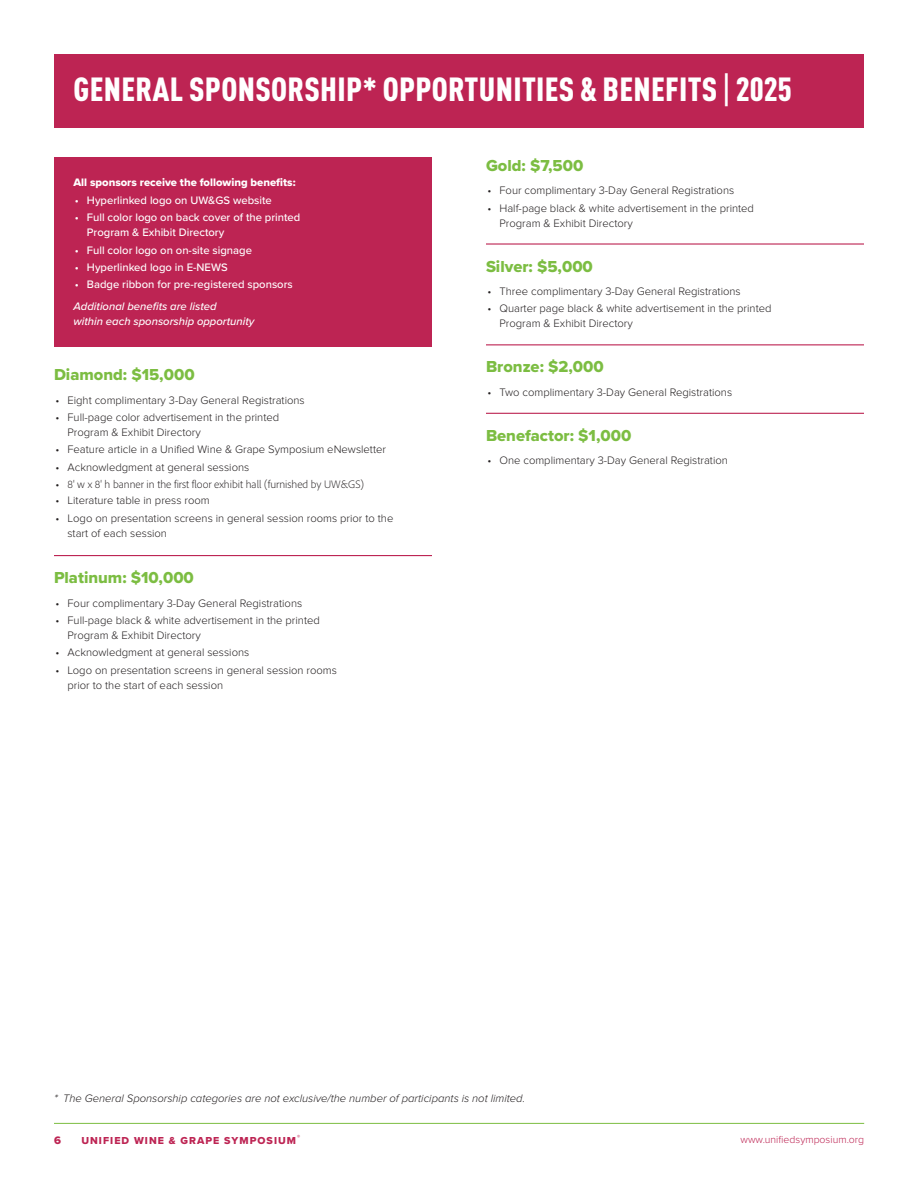
<style>
.page{position:relative;width:918px;height:1188px;background:#fff}
.page>*{position:absolute;margin:0;border:0;box-sizing:border-box;transform-origin:0 0}
.t1{font:900 condensed 33px "DINOT";letter-spacing:.01em;color:#fff}
.Subhead_Rule{font:16.5px "Proxima Nova Extrabld";color:#7cbd42}
.Subhead___No_rule{font:16.5px "Proxima Nova Extrabld";color:#7cbd42}
.t2{font:300 11.25px/15px "Proxima Nova";color:#231f20}
.t3{font:500 11.25px/15px "Proxima Nova";color:#fff}
.Asterisk_Copy{font:italic 300 11.25px "Proxima Nova";color:#231f20}
.Box_Italics{font:italic 500 11.25px/15px "Proxima Nova";color:#fff}
.t4{font:300 11.25px "Adobe Clean";color:#231f20}
.Smaller_Subhead_Reverse{font:11.25px "Proxima Nova Extrabld";color:#fff}
.t5{font:11.25px "Proxima Nova Extrabld";color:#bd2453}
.t6{font:10.5px "Proxima Nova Extrabld";letter-spacing:.1em;color:#bd2453}
.t7{font:300 10.5px "Proxima Nova";color:#bd2453}
.t8{font:6.15px "Proxima Nova Extrabld";color:#bd2453}
.s1{font-family:"DIN Condensed";font-weight:700;font-stretch:normal}
.s2{font-family:"Proxima Nova"}
</style>
<div class="page">
<hr style="left:54px;top:1123px;width:810px;height:1px;background:#7cbd42">
<div style="left:54px;top:54px;width:810px;height:73px;background:#bd2453"></div>
<div style="left:54px;top:158px;width:378px;height:189px;background:#bd2453"></div>
<hr style="left:54px;top:555px;width:378px;height:1px;background:#bd2453">
<hr style="left:486px;top:243px;width:378px;height:2px;background:#bd2453">
<hr style="left:486px;top:344px;width:378px;height:1px;background:#bd2453">
<hr style="left:486px;top:413px;width:378px;height:1px;background:#bd2453">
<p class="t1" style="left:74px;top:69px;width:720px">GENERAL SPONSORSHIP* OPPORTUNITIES &amp; BENEFITS <span class="s1">|</span> 2025</p>
<p class="Smaller_Subhead_Reverse" style="left:73px;top:174px;width:224px">All sponsors receive the following benefits:</p>
<p class="t3" style="left:75px;top:192px;width:198px">• Hyperlinked logo on UW&amp;GS website</p>
<p class="t3" style="left:87px;top:209px;width:215px;text-indent:-12px">• Full color logo on back cover of the printed<br>Program &amp; Exhibit Directory</p>
<p class="t3" style="left:75px;top:242px;width:179px">• Full color logo on on-site signage</p>
<p class="t3" style="left:75px;top:259px;width:154px">• Hyperlinked logo in E-NEWS</p>
<p class="t3" style="left:75px;top:277px;width:219px">• Badge ribbon for pre-registered sponsors</p>
<p class="Box_Italics" style="left:73px;top:298px;width:182px">Additional benefits are listed<br>within each sponsorship opportunity</p>
<p class="Subhead___No_rule" style="left:54px;top:362px;width:142px">Diamond: $15,000</p>
<p class="t2" style="left:56px;top:392px;width:251px">• Eight complimentary 3-Day General Registrations</p>
<p class="t2" style="left:68px;top:410px;width:213px;text-indent:-12px">• Full-page color advertisement in the printed<br>Program &amp; Exhibit Directory</p>
<p class="t2" style="left:56px;top:442px;width:332px">• Feature article in a Unified Wine &amp; Grape Symposium eNewsletter</p>
<p class="t2" style="left:56px;top:460px;width:195px">• Acknowledgment at general sessions</p>
<p class="t4" style="left:56px;top:477px;width:310px"><span class="s2">•</span> 8' w x 8' h banner in the first floor exhibit hall (furnished by UW&amp;GS)</p>
<p class="t2" style="left:56px;top:493px;width:156px">• Literature table in press room</p>
<p class="t2" style="left:68px;top:511px;width:327px;text-indent:-12px">• Logo on presentation screens in general session rooms prior to the start of each session</p>
<p class="Subhead_Rule" style="left:54px;top:565px;width:141px">Platinum: $10,000</p>
<p class="t2" style="left:56px;top:595px;width:248px">• Four complimentary 3-Day General Registrations</p>
<p class="t2" style="left:68px;top:613px;width:254px;text-indent:-12px">• Full-page black &amp; white advertisement in the printed<br>Program &amp; Exhibit Directory</p>
<p class="t2" style="left:56px;top:645px;width:195px">• Acknowledgment at general sessions</p>
<p class="t2" style="left:68px;top:663px;width:271px;text-indent:-12px">• Logo on presentation screens in general session rooms prior to the start of each session</p>
<p class="Subhead___No_rule" style="left:486px;top:153px;width:99px">Gold: $7,500</p>
<p class="t2" style="left:488px;top:183px;width:248px">• Four complimentary 3-Day General Registrations</p>
<p class="t2" style="left:500px;top:200px;width:256px;text-indent:-12px">• Half-page black &amp; white advertisement in the printed<br>Program &amp; Exhibit Directory</p>
<p class="Subhead_Rule" style="left:486px;top:254px;width:108px">Silver: $5,000</p>
<p class="t2" style="left:488px;top:284px;width:255px">• Three complimentary 3-Day General Registrations</p>
<p class="t2" style="left:500px;top:301px;width:274px;text-indent:-12px">• Quarter page black &amp; white advertisement in the printed<br>Program &amp; Exhibit Directory</p>
<p class="Subhead_Rule" style="left:486px;top:355px;width:119px">Bronze: $2,000</p>
<p class="t2" style="left:488px;top:385px;width:246px">• Two complimentary 3-Day General Registrations</p>
<p class="Subhead_Rule" style="left:486px;top:423px;width:147px">Benefactor: $1,000</p>
<p class="t2" style="left:488px;top:453px;width:242px">• One complimentary 3-Day General Registration</p>
<p class="Asterisk_Copy" style="left:54px;top:1092px;width:473px">* The General Sponsorship categories are not exclusive/the number of participants is not limited.</p>
<p class="t8" style="left:297px;top:1132px;width:5px">®</p>
<p class="t7" style="left:741px;top:1134px;width:125px">www.unifiedsymposium.org</p>
<p class="t5" style="left:54px;top:1131px;width:8px">6</p>
<p class="t6" style="left:81px;top:1133px;width:216px">UNIFIED WINE &amp; GRAPE SYMPOSIUM</p>
</div>
